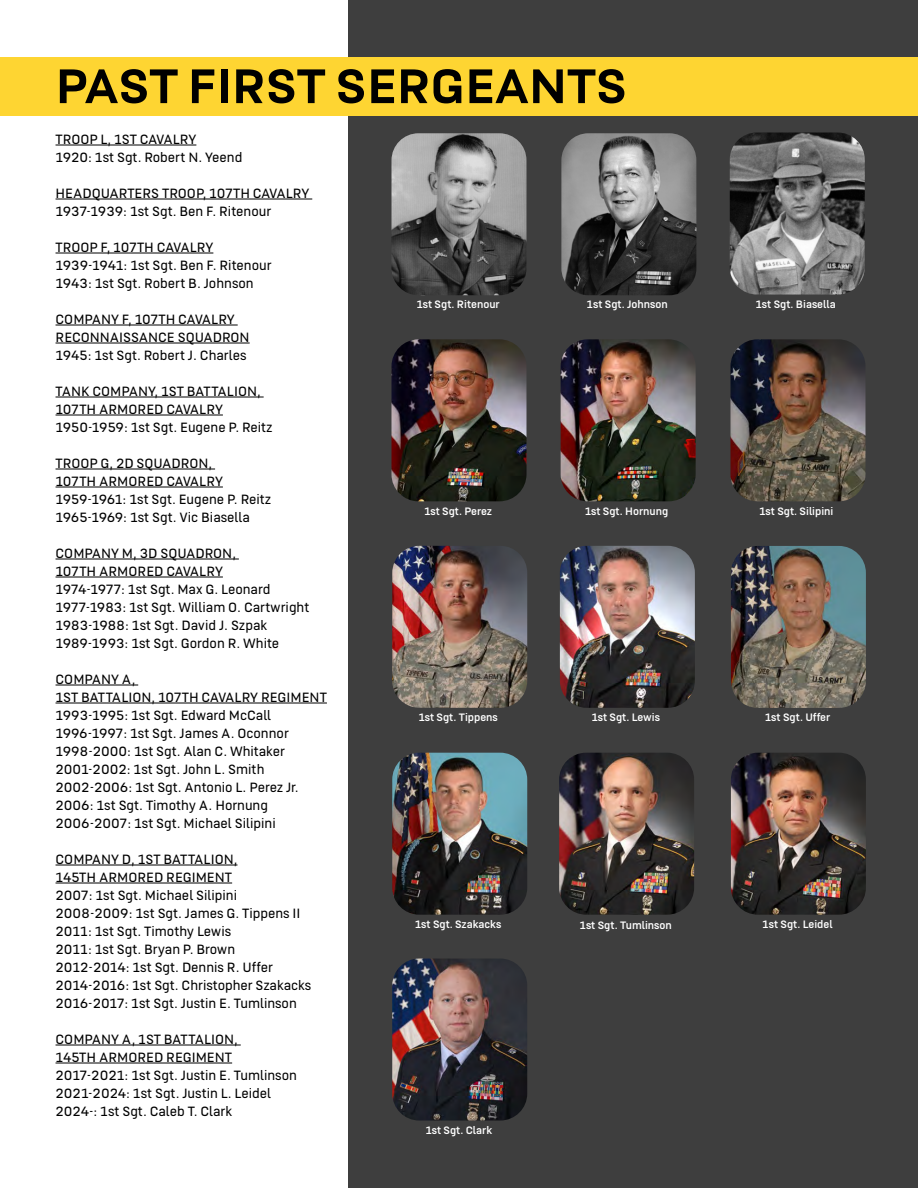
<style>
.page{position:relative;width:918px;height:1188px;background:#fff}
.page>*{position:absolute;margin:0;border:0;box-sizing:border-box;transform-origin:0 0}
.t1{font:700 54px "US Army";color:#000}
.t2{font:300 15px "US Army";color:#000}
.t3{font:12px "US Army";color:#fff}
</style>
<div class="page">
<div style="left:349px;top:0;width:569px;height:1188px;background:#3e3e3e"></div>
<img style="left:392px;top:959px;width:135px;height:162px">
<img style="left:731px;top:753px;width:135px;height:162px">
<img style="left:559px;top:753px;width:135px;height:162px">
<img style="left:392px;top:753px;width:135px;height:162px">
<img style="left:731px;top:546px;width:135px;height:162px">
<img style="left:561px;top:339px;width:135px;height:162px">
<img style="left:392px;top:339px;width:134px;height:162px">
<img style="left:730px;top:133px;width:135px;height:162px">
<img style="left:561px;top:133px;width:135px;height:162px">
<img style="left:392px;top:133px;width:134px;height:162px">
<div style="left:0;top:57px;width:918px;height:58px;background:#fed532"></div>
<hr style="left:56px;top:145px;width:140px;height:1px;background:#000">
<hr style="left:56px;top:199px;width:256px;height:1px;background:#000">
<hr style="left:56px;top:253px;width:157px;height:1px;background:#000">
<hr style="left:56px;top:325px;width:182px;height:1px;background:#000">
<hr style="left:56px;top:343px;width:194px;height:1px;background:#000">
<hr style="left:56px;top:397px;width:208px;height:1px;background:#000">
<hr style="left:56px;top:415px;width:167px;height:1px;background:#000">
<hr style="left:56px;top:469px;width:159px;height:1px;background:#000">
<hr style="left:56px;top:487px;width:167px;height:1px;background:#000">
<hr style="left:56px;top:559px;width:183px;height:1px;background:#000">
<hr style="left:56px;top:577px;width:167px;height:1px;background:#000">
<hr style="left:56px;top:685px;width:82px;height:1px;background:#000">
<hr style="left:56px;top:703px;width:271px;height:1px;background:#000">
<hr style="left:56px;top:865px;width:181px;height:1px;background:#000">
<hr style="left:56px;top:883px;width:176px;height:1px;background:#000">
<hr style="left:56px;top:1045px;width:185px;height:1px;background:#000">
<hr style="left:56px;top:1063px;width:176px;height:1px;background:#000">
<img style="left:730px;top:339px;width:136px;height:162px">
<img style="left:392px;top:546px;width:135px;height:162px">
<img style="left:560px;top:546px;width:135px;height:162px">
<hr style="left:917px;top:446px;width:1px;height:547px;background:#000">
<p class="t1" style="left:56px;top:56px;width:573px">PAST FIRST SERGEANTS</p>
<p class="t2" style="left:56px;top:131px;width:142px">TROOP L, 1ST CAVALRY</p>
<p class="t2" style="left:56px;top:149px;width:188px">1920: 1st Sgt. Robert N. Yeend</p>
<p class="t2" style="left:56px;top:185px;width:255px">HEADQUARTERS TROOP, 107TH CAVALRY</p>
<p class="t2" style="left:56px;top:203px;width:217px">1937-1939: 1st Sgt. Ben F. Ritenour</p>
<p class="t2" style="left:56px;top:239px;width:159px">TROOP F, 107TH CAVALRY</p>
<p class="t2" style="left:56px;top:257px;width:217px">1939-1941: 1st Sgt. Ben F. Ritenour</p>
<p class="t2" style="left:56px;top:275px;width:200px">1943: 1st Sgt. Robert B. Johnson</p>
<p class="t2" style="left:56px;top:311px;width:181px">COMPANY F, 107TH CAVALRY</p>
<p class="t2" style="left:56px;top:329px;width:196px">RECONNAISSANCE SQUADRON</p>
<p class="t2" style="left:56px;top:347px;width:192px">1945: 1st Sgt. Robert J. Charles</p>
<p class="t2" style="left:56px;top:383px;width:207px">TANK COMPANY, 1ST BATTALION,</p>
<p class="t2" style="left:56px;top:401px;width:169px">107TH ARMORED CAVALRY</p>
<p class="t2" style="left:56px;top:419px;width:219px">1950-1959: 1st Sgt. Eugene P. Reitz</p>
<p class="t2" style="left:56px;top:455px;width:158px">TROOP G, 2D SQUADRON,</p>
<p class="t2" style="left:56px;top:473px;width:169px">107TH ARMORED CAVALRY</p>
<p class="t2" style="left:56px;top:491px;width:217px">1959-1961: 1st Sgt. Eugene P. Reitz</p>
<p class="t2" style="left:56px;top:509px;width:196px">1965-1969: 1st Sgt. Vic Biasella</p>
<p class="t2" style="left:56px;top:545px;width:182px">COMPANY M, 3D SQUADRON,</p>
<p class="t2" style="left:56px;top:563px;width:169px">107TH ARMORED CAVALRY</p>
<p class="t2" style="left:56px;top:581px;width:216px">1974-1977: 1st Sgt. Max G. Leonard</p>
<p class="t2" style="left:56px;top:599px;width:255px">1977-1983: 1st Sgt. William O. Cartwright</p>
<p class="t2" style="left:56px;top:617px;width:214px">1983-1988: 1st Sgt. David J. Szpak</p>
<p class="t2" style="left:56px;top:635px;width:225px">1989-1993: 1st Sgt. Gordon R. White</p>
<p class="t2" style="left:56px;top:671px;width:81px">COMPANY A,</p>
<p class="t2" style="left:56px;top:689px;width:273px">1ST BATTALION, 107TH CAVALRY REGIMENT</p>
<p class="t2" style="left:56px;top:707px;width:217px">1993-1995: 1st Sgt. Edward McCall</p>
<p class="t2" style="left:56px;top:725px;width:235px">1996-1997: 1st Sgt. James A. Oconnor</p>
<p class="t2" style="left:56px;top:743px;width:231px">1998-2000: 1st Sgt. Alan C. Whitaker</p>
<p class="t2" style="left:56px;top:761px;width:210px">2001-2002: 1st Sgt. John L. Smith</p>
<p class="t2" style="left:56px;top:779px;width:245px">2002-2006: 1st Sgt. Antonio L. Perez Jr.</p>
<p class="t2" style="left:56px;top:797px;width:214px">2006: 1st Sgt. Timothy A. Hornung</p>
<p class="t2" style="left:56px;top:815px;width:222px">2006-2007: 1st Sgt. Michael Silipini</p>
<p class="t2" style="left:56px;top:851px;width:183px">COMPANY D, 1ST BATTALION,</p>
<p class="t2" style="left:56px;top:869px;width:178px">145TH ARMORED REGIMENT</p>
<p class="t2" style="left:56px;top:887px;width:183px">2007: 1st Sgt. Michael Silipini</p>
<p class="t2" style="left:56px;top:905px;width:246px">2008-2009: 1st Sgt. James G. Tippens II</p>
<p class="t2" style="left:56px;top:923px;width:177px">2011: 1st Sgt. Timothy Lewis</p>
<p class="t2" style="left:56px;top:941px;width:181px">2011: 1st Sgt. Bryan P. Brown</p>
<p class="t2" style="left:56px;top:959px;width:219px">2012-2014: 1st Sgt. Dennis R. Uffer</p>
<p class="t2" style="left:56px;top:977px;width:257px">2014-2016: 1st Sgt. Christopher Szakacks</p>
<p class="t2" style="left:56px;top:995px;width:243px">2016-2017: 1st Sgt. Justin E. Tumlinson</p>
<p class="t2" style="left:56px;top:1031px;width:184px">COMPANY A, 1ST BATTALION,</p>
<p class="t2" style="left:56px;top:1049px;width:178px">145TH ARMORED REGIMENT</p>
<p class="t2" style="left:56px;top:1067px;width:243px">2017-2021: 1st Sgt. Justin E. Tumlinson</p>
<p class="t2" style="left:56px;top:1085px;width:217px">2021-2024: 1st Sgt. Justin L. Leidel</p>
<p class="t2" style="left:56px;top:1103px;width:178px">2024-: 1st Sgt. Caleb T. Clark</p>
<p class="t3" style="left:417px;top:298px;width:84px">1st Sgt. Ritenour</p>
<p class="t3" style="left:587px;top:298px;width:82px">1st Sgt. Johnson</p>
<p class="t3" style="left:756px;top:297px;width:81px">1st Sgt. Biasella</p>
<p class="t3" style="left:759px;top:504px;width:76px">1st Sgt. Silipini</p>
<p class="t3" style="left:424px;top:504px;width:69px">1st Sgt. Perez</p>
<p class="t3" style="left:585px;top:504px;width:85px">1st Sgt. Hornung</p>
<p class="t3" style="left:765px;top:711px;width:66px">1st Sgt. Uffer</p>
<p class="t3" style="left:419px;top:711px;width:81px">1st Sgt. Tippens</p>
<p class="t3" style="left:592px;top:711px;width:70px">1st Sgt. Lewis</p>
<p class="t3" style="left:415px;top:918px;width:88px">1st Sgt. Szakacks</p>
<p class="t3" style="left:580px;top:919px;width:93px">1st Sgt. Tumlinson</p>
<p class="t3" style="left:763px;top:918px;width:72px">1st Sgt. Leidel</p>
<p class="t3" style="left:426px;top:1123px;width:68px">1st Sgt. Clark</p>
</div>
